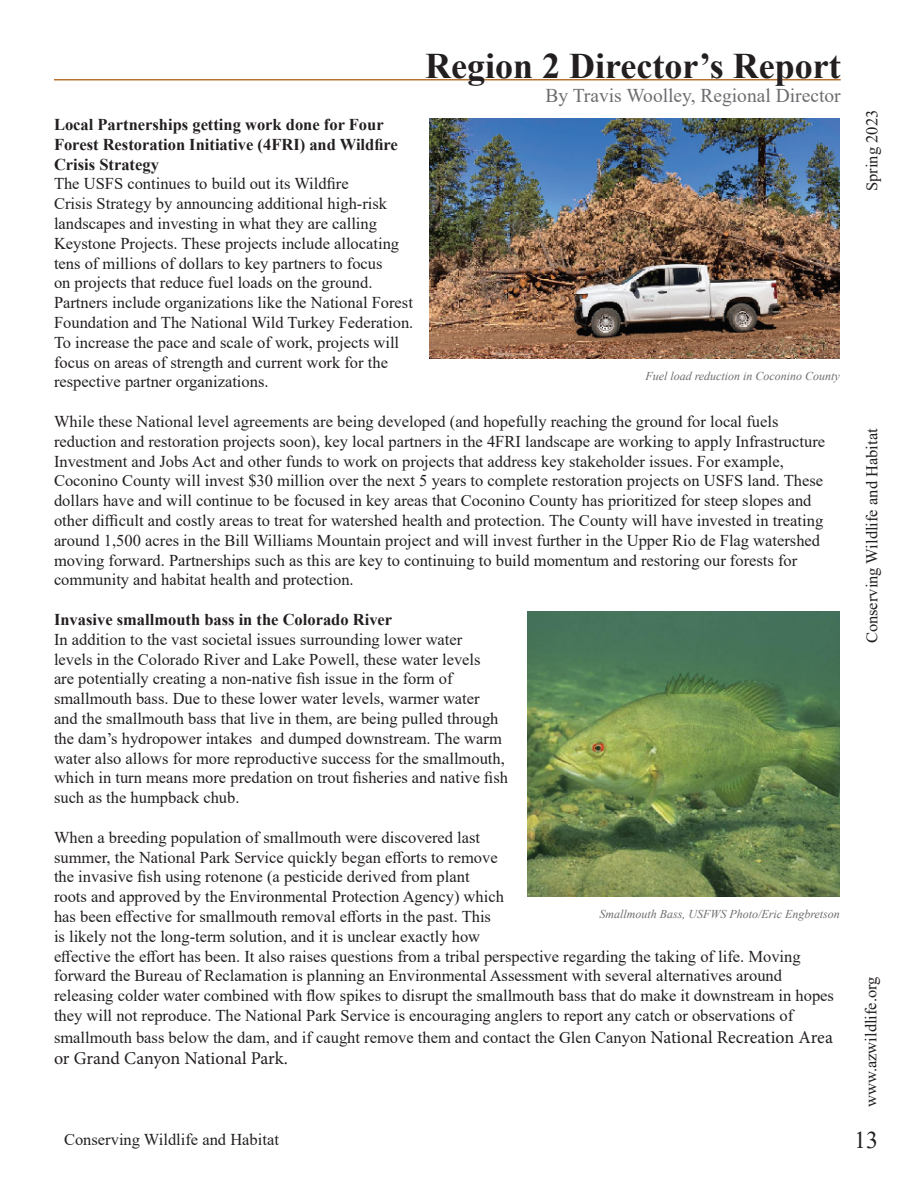
<style>
.page{position:relative;width:918px;height:1188px;background:#fff}
.page>*{position:absolute;margin:0;border:0;box-sizing:border-box;transform-origin:0 0}
.t1{font:700 36px "Times New Roman";color:#231f20}
.t2{font:24px "Times New Roman";color:#231f20}
.t3{font:19.5px "Times New Roman";color:#6c6d70}
.t4{font:18px "Minion Pro";letter-spacing:-.01em;color:#231f20}
.t5{font:16.5px/19.8px "Times New Roman";color:#231f20}
.t6{font:700 16.5px/19.8px "Times New Roman";color:#231f20}
.t7{font:italic 12px "Times New Roman";color:#6c6d70}
.s1{font-family:"Minion Pro";font-size:18px}
</style>
<div class="page">
<hr style="left:54px;top:79px;width:787px;height:1px;background:#b97331">
<img style="left:430px;top:119px;width:410px;height:240px">
<img style="left:527px;top:611px;width:313px;height:285px">
<p class="t1" style="left:425px;top:40px;width:417px">Region 2 Director’s Report</p>
<p class="t3" style="left:545px;top:82px;width:297px">By Travis Woolley, Regional Director</p>
<p class="t6" style="left:54px;top:114px;width:345px">Local Partnerships getting work done for Four<br>Forest Restoration Initiative (4FRI) and Wildfire<br>Crisis Strategy</p>
<p class="t5" style="left:54px;top:173px;width:361px">The USFS continues to build out its Wildfire<br>Crisis Strategy by announcing additional high-risk landscapes and investing in what they are calling Keystone Projects. These projects include allocating tens of millions of dollars to key partners to focus<br>on projects that reduce fuel loads on the ground.<br>Partners include organizations like the National Forest Foundation and The National Wild Turkey Federation.<br>To increase the pace and scale of work, projects will focus on areas of strength and current work for the respective partner organizations.</p>
<p class="t5" style="left:54px;top:411px;width:773px">While these National level agreements are being developed (and hopefully reaching the ground for local fuels reduction and restoration projects soon), key local partners in the 4FRI landscape are working to apply Infrastructure Investment and Jobs Act and other funds to work on projects that address key stakeholder issues. For example, Coconino County will invest $30 million over the next 5 years to complete restoration projects on USFS land. These dollars have and will continue to be focused in key areas that Coconino County has prioritized for steep slopes and other difficult and costly areas to treat for watershed health and protection. The County will have invested in treating around 1,500 acres in the Bill Williams Mountain project and will invest further in the Upper Rio de Flag watershed moving forward. Partnerships such as this are key to continuing to build momentum and restoring our forests for community and habitat health and protection.</p>
<p class="t6" style="left:54px;top:609px;width:340px">Invasive smallmouth bass in the Colorado River</p>
<p class="t5" style="left:54px;top:629px;width:456px">In addition to the vast societal issues surrounding lower water<br>levels in the Colorado River and Lake Powell, these water levels<br>are potentially creating a non-native fish issue in the form of smallmouth bass. Due to these lower water levels, warmer water<br>and the smallmouth bass that live in them, are being pulled through the dam’s hydropower intakes and dumped downstream. The warm water also allows for more reproductive success for the smallmouth, which in turn means more predation on trout fisheries and native fish such as the humpback chub.</p>
<p class="t5" style="left:54px;top:827px;width:782px">When a breeding population of smallmouth were discovered last<br>summer, the National Park Service quickly began efforts to remove<br>the invasive fish using rotenone (a pesticide derived from plant<br>roots and approved by the Environmental Protection Agency) which<br>has been effective for smallmouth removal efforts in the past. This<br>is likely not the long-term solution, and it is unclear exactly how<br>effective the effort has been. It also raises questions from a tribal perspective regarding the taking of life. Moving forward the Bureau of Reclamation is planning an Environmental Assessment with several alternatives around releasing colder water combined with flow spikes to disrupt the smallmouth bass that do make it downstream in hopes they will not reproduce. The National Park Service is encouraging anglers to report any catch or observations of</p>
<p class="t5" style="left:54px;top:1027px;width:780px">smallmouth bass below the dam, and if caught remove them and contact the Glen Canyon <span class="s1">National Recreation Area</span></p>
<p class="t4" style="left:54px;top:1046px;width:235px">or Grand Canyon National Park.</p>
<p class="t7" style="left:645px;top:368px;width:196px">Fuel load reduction in Coconino County</p>
<p class="t7" style="left:599px;top:906px;width:242px">Smallmouth Bass, USFWS Photo/Eric Engbretson</p>
<p class="t5" style="left:64px;top:1129px;width:216px">Conserving Wildlife and Habitat</p>
<p class="t5" style="left:862px;top:191px;width:83px;rotate:-90deg">Spring 2023</p>
<p class="t5" style="left:862px;top:643px;width:216px;rotate:-90deg">Conserving Wildlife and Habitat</p>
<p class="t5" style="left:861px;top:1107px;width:132px;rotate:-90deg">www.azwildlife.org</p>
<p class="t2" style="left:854px;top:1123px;width:25px">13</p>
</div>
